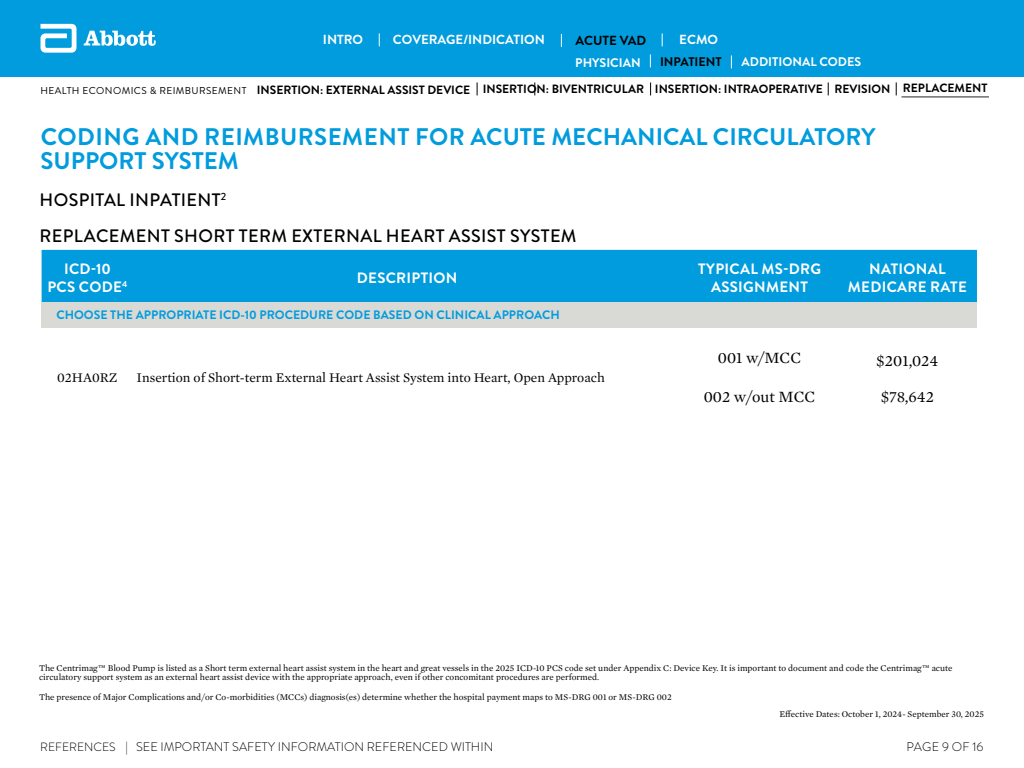
<style>
.page{position:relative;width:1024px;height:768px;background:#fff}
.page>*{position:absolute;margin:0;border:0;box-sizing:border-box;transform-origin:0 0}
.t1{font:700 24px/24px "Brandon Grotesque";color:#009cde}
.t2{font:500 18px/36px "Brandon Grotesque";letter-spacing:.02em;color:#000}
.t3{font:16px "Mercury Text G1";color:#000}
.t4{font:700 15px/18px "Brandon Grotesque";letter-spacing:.02em;color:#fff;text-align:center}
.t5{font:13.5px "Mercury Text G1";color:#000}
.t6{font:700 13.15px "Brandon Grotesque";color:#fff}
.t7{font:700 13.15px "Brandon Grotesque";color:#000}
.t8{font:300 12.5px "Brandon Grotesque";color:#000}
.t9{font:700 12.5px "Brandon Grotesque";color:#fff}
.t10{font:700 12.5px "Brandon Grotesque";color:#000}
.t11{font:700 12.25px "Brandon Grotesque";color:#009cde}
.t12{font:700 12px "Brandon Grotesque";color:#000}
.t13{font:9px/9px "Mercury Text G1";color:#000}
.s1{font-weight:400;font-size:10px}
.s2{font-size:12px}
</style>
<div class="page">
<div style="left:0;top:0;width:1024px;height:76px;background:#009cde"></div>
<svg style="left:41px;top:24px;width:36px;height:29px"></svg>
<svg style="left:84px;top:31px;width:72px;height:15px"></svg>
<svg style="left:379px;top:33px;width:1px;height:13px"></svg>
<svg style="left:561px;top:34px;width:1px;height:13px"></svg>
<svg style="left:662px;top:33px;width:1px;height:13px"></svg>
<svg style="left:896px;top:82px;width:1px;height:13px"></svg>
<svg style="left:650px;top:82px;width:1px;height:13px"></svg>
<svg style="left:477px;top:82px;width:1px;height:13px"></svg>
<svg style="left:828px;top:82px;width:1px;height:13px"></svg>
<svg style="left:650px;top:54px;width:1px;height:13px"></svg>
<svg style="left:731px;top:55px;width:1px;height:13px"></svg>
<div style="left:42px;top:250px;width:935px;height:52px;background:#009cde"></div>
<div style="left:42px;top:302px;width:935px;height:26px;background:#d9d9d6"></div>
<svg style="left:534px;top:82px;width:1px;height:13px"></svg>
<hr style="left:902px;top:96px;width:87px;height:1px;background:#262626">
<h3 class="t6" style="left:323px;top:30px;width:42px">INTRO</h3>
<h3 class="t6" style="left:393px;top:30px;width:153px">COVERAGE/INDICATION</h3>
<h3 class="t7" style="left:575px;top:31px;width:72px">ACUTE VAD</h3>
<h3 class="t6" style="left:679px;top:30px;width:40px">ECMO</h3>
<h3 class="t9" style="left:575px;top:54px;width:67px">PHYSICIAN</h3>
<h3 class="t10" style="left:660px;top:53px;width:63px">INPATIENT</h3>
<h3 class="t9" style="left:742px;top:53px;width:121px">ADDITIONAL CODES</h3>
<h3 class="t12" style="left:40px;top:80px;width:948px"><span class="s1">HEALTH ECONOMICS &amp; REIMBURSEMENT</span> INSERTION: EXTERNAL ASSIST DEVICE INSERTION: BIVENTRICULAR INSERTION: INTRAOPERATIVE REVISION REPLACEMENT</h3>
<h1 class="t1" style="left:41px;top:125px;width:836px">CODING AND REIMBURSEMENT FOR ACUTE MECHANICAL CIRCULATORY<br>SUPPORT SYSTEM</h1>
<h2 class="t2" style="left:40px;top:182px;width:539px">HOSPITAL INPATIENT<sup>2<br></sup>REPLACEMENT SHORT TERM EXTERNAL HEART ASSIST SYSTEM</h2>
<h3 class="t4" style="left:47px;top:260px;width:81px">ICD-10<br>PCS CODE<sup>4</sup></h3>
<h3 class="t4" style="left:357px;top:269px;width:102px">DESCRIPTION</h3>
<h3 class="t4" style="left:698px;top:260px;width:125px">TYPICAL MS-DRG<br>ASSIGNMENT</h3>
<h3 class="t4" style="left:848px;top:260px;width:121px">NATIONAL<br>MEDICARE RATE</h3>
<h3 class="t11" style="left:56px;top:307px;width:505px">CHOOSE THE APPROPRIATE ICD-10 PROCEDURE CODE BASED ON CLINICAL APPROACH</h3>
<h3 class="t5" style="left:57px;top:367px;width:62px">02HA0RZ</h3>
<h3 class="t5" style="left:137px;top:367px;width:470px">Insertion of Short-term External Heart Assist System into Heart, Open Approach</h3>
<h3 class="t3" style="left:718px;top:347px;width:85px">001 w/MCC</h3>
<h3 class="t3" style="left:704px;top:385px;width:113px">002 w/out MCC</h3>
<h3 class="t3" style="left:876px;top:349px;width:64px">$201,024</h3>
<h3 class="t3" style="left:881px;top:385px;width:55px">$78,642</h3>
<p class="t13" style="left:39px;top:663px;width:915px">The Centrimag™ Blood Pump is listed as a Short term external heart assist system in the heart and great vessels in the 2025 ICD-10 PCS code set under Appendix C: Device Key. It is important to document and code the Centrimag™ acute circulatory support system as an external heart assist device with the appropriate approach, even if other concomitant procedures are performed.</p>
<p class="t13" style="left:39px;top:692px;width:634px">The presence of Major Complications and/or Co-morbidities (MCCs) diagnosis(es) determine whether the hospital payment maps to MS-DRG 001 or MS-DRG 002</p>
<p class="t13" style="left:780px;top:709px;width:206px">Effective Dates: October 1, 2024- September 30, 2025</p>
<h3 class="t8" style="left:40px;top:738px;width:455px"><span class="s2">REFERENCES</span> | SEE IMPORTANT SAFETY INFORMATION REFERENCED WITHIN</h3>
<h3 class="t8" style="left:907px;top:738px;width:78px">PAGE 9 OF 16</h3>
</div>
